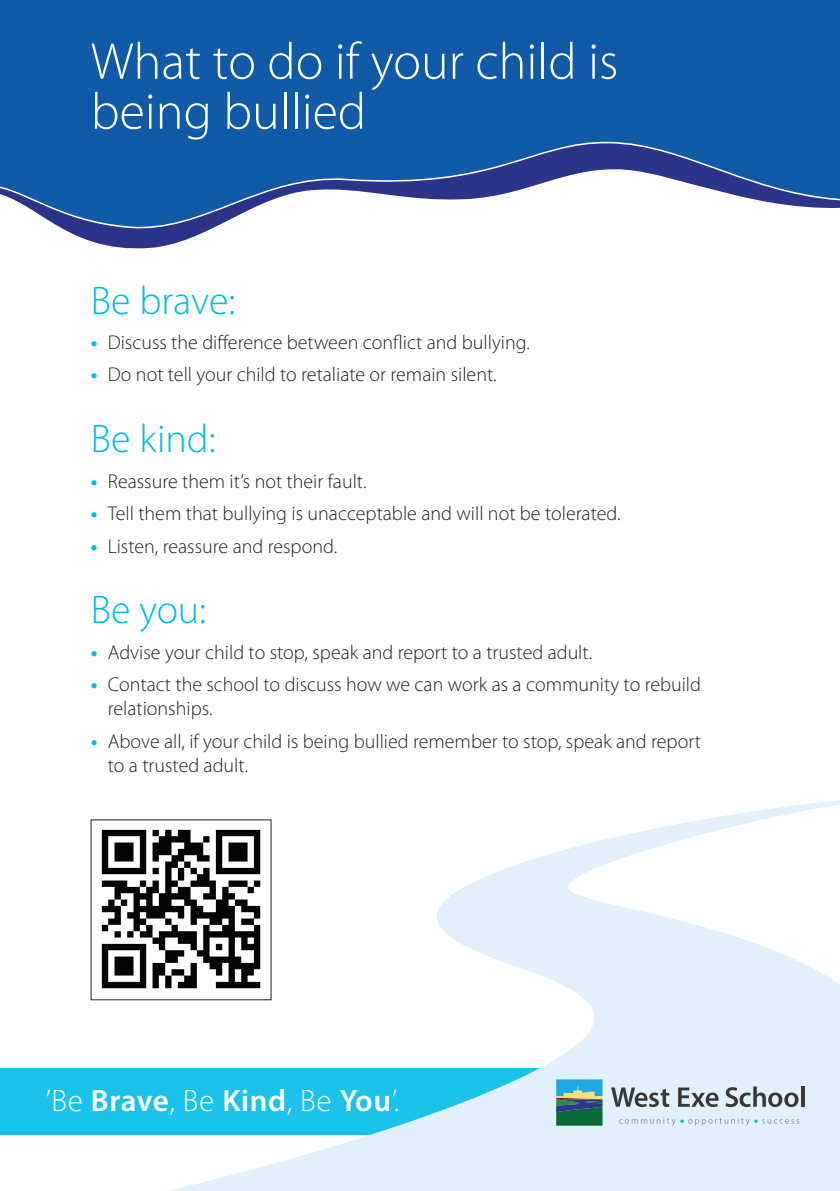
<style>
.page{position:relative;width:840px;height:1191px;background:#fff}
.page>*{position:absolute;margin:0;border:0;box-sizing:border-box;transform-origin:0 0}
.t1{font:300 52px/50px "Myriad Pro";color:#fff}
.header_2{font:300 40px "Myriad Pro";color:#02bce8}
.footer_strap{font:600 31px "Myriad Pro";letter-spacing:.02em;color:#fff}
.t2{font:300 20px/24px "Myriad Pro";color:#231f20}
.s1{font-weight:700;color:#02bce8}
.s2{font-weight:300}
</style>
<div class="page">
<div style="left:0;top:1068px;width:706px;height:66px;background:#1bc2ea"></div>
<svg style="left:91px;top:800px;width:748px;height:391px"></svg>
<div style="left:0;top:0;width:839px;height:142px;background:#105aa8"></div>
<svg style="left:0;top:142px;width:839px;height:107px"></svg>
<svg style="left:556px;top:1079px;width:46px;height:46px;background:#3a8585"></svg>
<hr style="left:800px;top:1086px;width:3px;height:20px;background:#383839">
<svg style="left:725px;top:1086px;width:73px;height:21px;background:#a3adb3"></svg>
<svg style="left:677px;top:1087px;width:41px;height:20px"></svg>
<svg style="left:610px;top:1087px;width:59px;height:20px"></svg>
<svg style="left:618px;top:1117px;width:180px;height:8px"></svg>
<img style="left:93px;top:821px;width:176px;height:177px">
<p class="t1" style="left:91px;top:36px;width:529px">What to do if your child is being bullied</p>
<p class="header_2" style="left:91px;top:276px;width:146px">Be brave:</p>
<p class="t2" style="left:91px;top:330px;width:440px"><span class="s1">•</span> Discuss the difference between conflict and bullying.</p>
<p class="t2" style="left:91px;top:362px;width:407px"><span class="s1">•</span> Do not tell your child to retaliate or remain silent.</p>
<p class="header_2" style="left:91px;top:415px;width:126px">Be kind:</p>
<p class="t2" style="left:91px;top:468px;width:277px"><span class="s1">•</span> Reassure them it’s not their fault.</p>
<p class="t2" style="left:91px;top:501px;width:531px"><span class="s1">•</span> Tell them that bullying is unacceptable and will not be tolerated.</p>
<p class="t2" style="left:91px;top:533px;width:248px"><span class="s1">•</span> Listen, reassure and respond.</p>
<p class="header_2" style="left:91px;top:586px;width:117px">Be you:</p>
<p class="t2" style="left:91px;top:639px;width:502px"><span class="s1">•</span> Advise your child to stop, speak and report to a trusted adult.</p>
<p class="t2" style="left:108px;top:672px;width:594px;text-indent:-17px"><span class="s1">•</span> Contact the school to discuss how we can work as a community to rebuild relationships.</p>
<p class="t2" style="left:108px;top:729px;width:594px;text-indent:-17px"><span class="s1">•</span> Above all, if your child is being bullied remember to stop, speak and report to a trusted adult.</p>
<p class="footer_strap" style="left:45px;top:1081px;width:355px"><span class="s2">’Be</span> Brave<span class="s2">, Be</span> Kind<span class="s2">, Be</span> You<span class="s2">’.</span></p>
</div>
